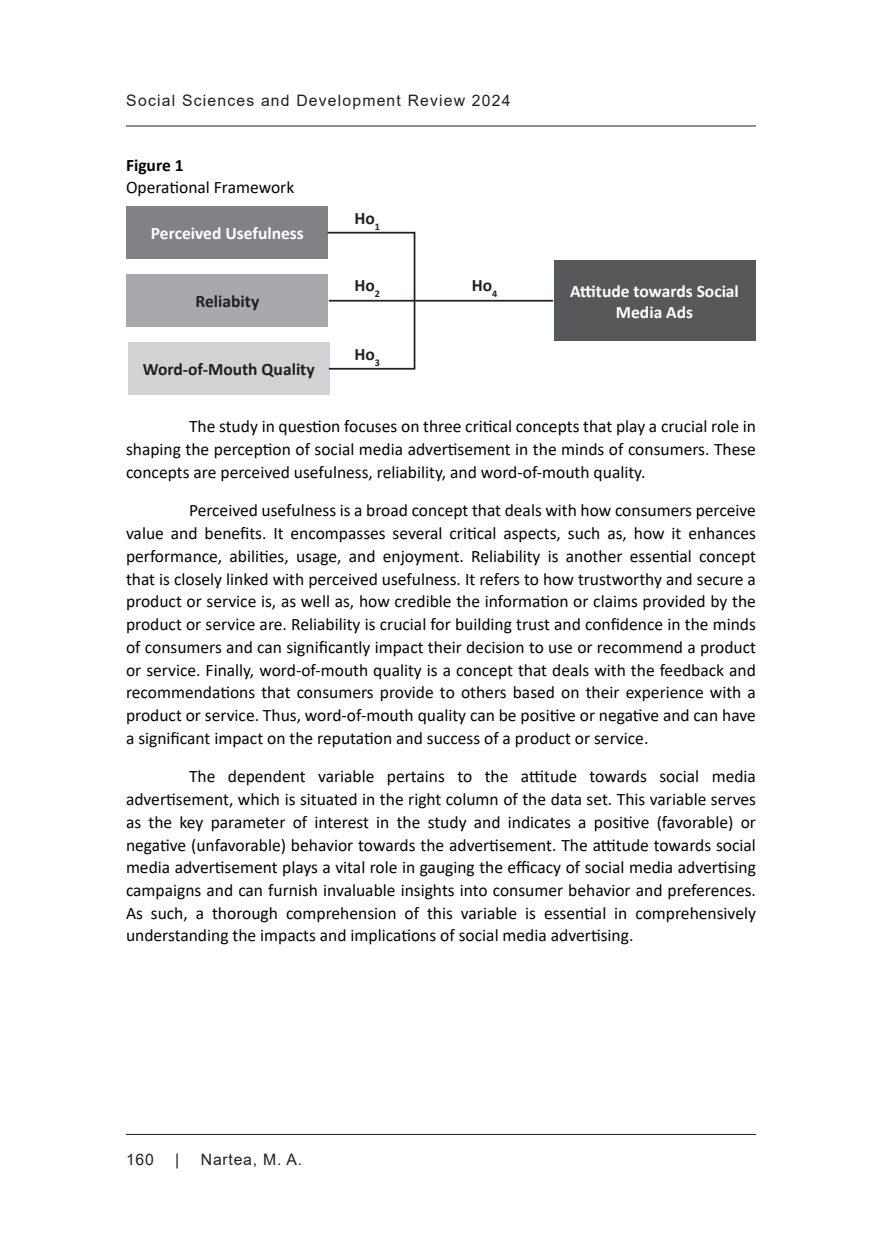
<style>
.page{position:relative;width:882px;height:1260px;background:#fff}
.page>*{position:absolute;margin:0;border:0;box-sizing:border-box;transform-origin:0 0}
.t1{font:17.5px/22.8px "Calibri";color:#040503;text-align:justify}
.t2{font:700 17.5px/21px "Calibri";color:#fff;text-align:center}
.t3{font:700 17.5px "Calibri";color:#231f20}
.t4{font:700 17.5px "Calibri";color:#040503}
.t5{font:15.75px "Arial";letter-spacing:.075em;color:#231f20}
</style>
<div class="page">
<hr style="left:126px;top:126px;width:630px;height:1px;background:#231f20">
<hr style="left:126px;top:1134px;width:630px;height:1px;background:#231f20">
<div style="left:127px;top:206px;width:201px;height:53px;background:#808285"></div>
<div style="left:554px;top:260px;width:201px;height:81px;background:#57585a"></div>
<div style="left:127px;top:274px;width:201px;height:53px;background:#a8a9ad"></div>
<div style="left:128px;top:342px;width:202px;height:53px;background:#d1d2d4"></div>
<hr style="left:329px;top:300px;width:224px;height:2px;background:#231f20">
<svg style="left:327px;top:231px;width:89px;height:139px"></svg>
<p class="t5" style="left:126px;top:90px;width:386px">Social Sciences and Development Review 2024</p>
<p class="t4" style="left:126px;top:152px;width:59px">Figure 1</p>
<p class="t1" style="left:126px;top:176px;width:170px">Operational Framework</p>
<p class="t2" style="left:151px;top:223px;width:155px">Perceived Usefulness</p>
<p class="t3" style="left:196px;top:289px;width:65px">Reliabity</p>
<p class="t3" style="left:143px;top:357px;width:173px">Word-of-Mouth Quality</p>
<p class="t3" style="left:354px;top:206px;width:27px">Ho<sub>1</sub></p>
<p class="t3" style="left:354px;top:273px;width:27px">Ho<sub>2</sub></p>
<p class="t3" style="left:354px;top:342px;width:27px">Ho<sub>3</sub></p>
<p class="t3" style="left:472px;top:273px;width:27px">Ho<sub>4</sub></p>
<p class="t2" style="left:570px;top:280px;width:170px">Attitude towards Social<br>Media Ads</p>
<p class="t1" style="left:126px;top:415px;width:632px;text-indent:63px">The study in question focuses on three critical concepts that play a crucial role in shaping the perception of social media advertisement in the minds of consumers. These concepts are perceived usefulness, reliability, and word-of-mouth quality.</p>
<p class="t1" style="left:126px;top:499px;width:632px;text-indent:63px">Perceived usefulness is a broad concept that deals with how consumers perceive value and benefits. It encompasses several critical aspects, such as, how it enhances performance, abilities, usage, and enjoyment. Reliability is another essential concept that is closely linked with perceived usefulness. It refers to how trustworthy and secure a product or service is, as well as, how credible the information or claims provided by the product or service are. Reliability is crucial for building trust and confidence in the minds of consumers and can significantly impact their decision to use or recommend a product or service. Finally, word-of-mouth quality is a concept that deals with the feedback and recommendations that consumers provide to others based on their experience with a product or service. Thus, word-of-mouth quality can be positive or negative and can have a significant impact on the reputation and success of a product or service.</p>
<p class="t1" style="left:126px;top:765px;width:632px;text-indent:63px">The dependent variable pertains to the attitude towards social media advertisement, which is situated in the right column of the data set. This variable serves as the key parameter of interest in the study and indicates a positive (favorable) or negative (unfavorable) behavior towards the advertisement. The attitude towards social media advertisement plays a vital role in gauging the efficacy of social media advertising campaigns and can furnish invaluable insights into consumer behavior and preferences.<br>As such, a thorough comprehension of this variable is essential in comprehensively understanding the impacts and implications of social media advertising.</p>
<p class="t5" style="left:126px;top:1148px;width:29px">160</p>
<p class="t5" style="left:175px;top:1148px;width:6px">|</p>
<p class="t5" style="left:201px;top:1148px;width:103px">Nartea, M. A.</p>
</div>
